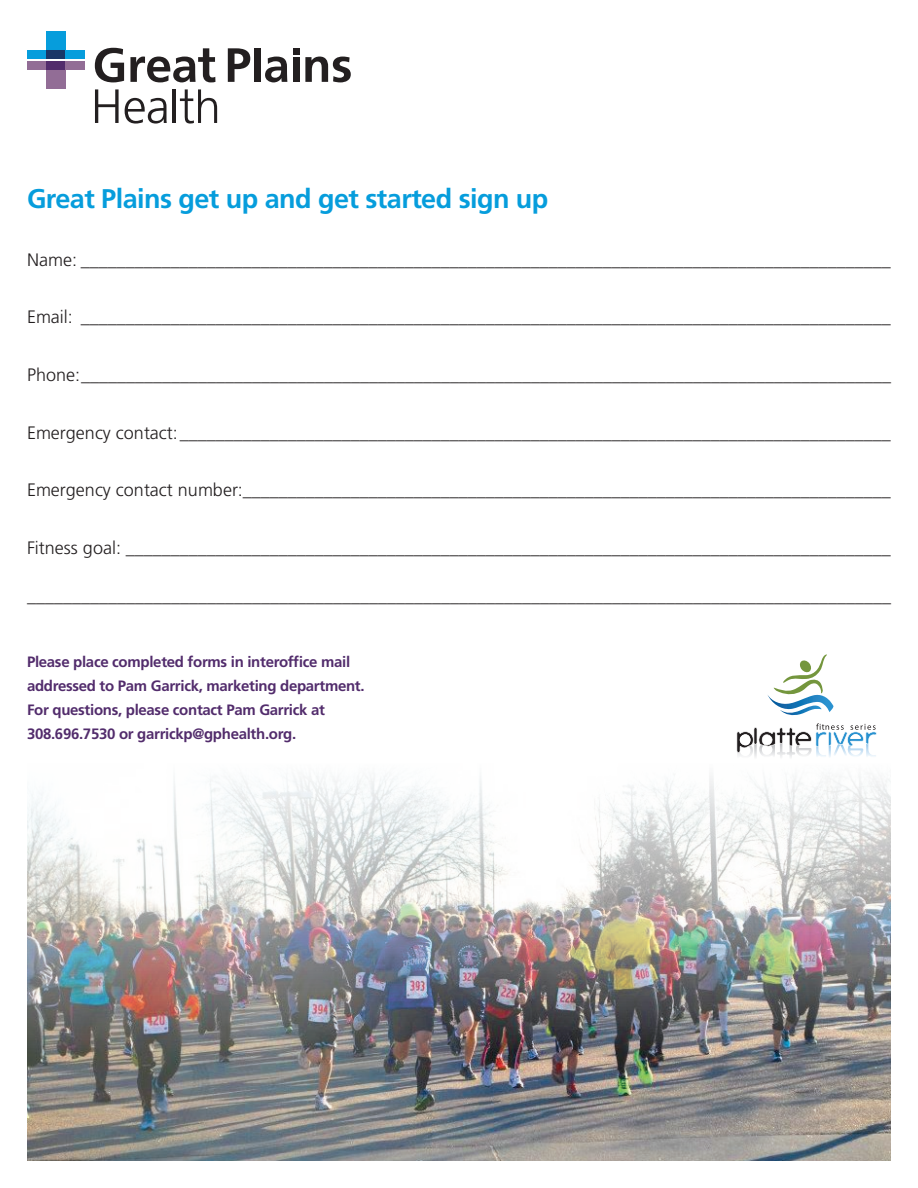
<style>
.page{position:relative;width:918px;height:1188px;background:#fff}
.page>*{position:absolute;margin:0;border:0;box-sizing:border-box;transform-origin:0 0}
.t1{font:700 27px "Frutiger LT Std";letter-spacing:-.02em;color:#069ddc}
.t2{font:300 18px "Frutiger LT Std";color:#231f20}
.t3{font:700 15px/24px "Frutiger LT Std";letter-spacing:-.02em;color:#522c6c}
</style>
<div class="page">
<img style="left:27px;top:776px;width:864px;height:385px">
<svg style="left:767px;top:654px;width:67px;height:62px"></svg>
<svg style="left:737px;top:723px;width:140px;height:35px"></svg>
<div style="left:46px;top:31px;width:20px;height:20px;background:#069ddc"></div>
<div style="left:46px;top:70px;width:20px;height:19px;background:#926d96"></div>
<div style="left:27px;top:51px;width:19px;height:8px;background:#069ddc"></div>
<div style="left:27px;top:61px;width:19px;height:9px;background:#926d96"></div>
<svg style="left:46px;top:51px;width:20px;height:8px"></svg>
<div style="left:46px;top:61px;width:20px;height:9px;background:#522c6c"></div>
<div style="left:66px;top:61px;width:19px;height:9px;background:#926d96"></div>
<div style="left:66px;top:51px;width:19px;height:8px;background:#069ddc"></div>
<svg style="left:95px;top:48px;width:29px;height:34px"></svg>
<svg style="left:130px;top:48px;width:85px;height:34px"></svg>
<svg style="left:228px;top:48px;width:22px;height:34px"></svg>
<div style="left:254px;top:48px;width:6px;height:34px;background:#231f20"></div>
<svg style="left:265px;top:57px;width:22px;height:25px"></svg>
<svg style="left:305px;top:57px;width:46px;height:25px"></svg>
<div style="left:293px;top:57px;width:6px;height:25px;background:#231f20"></div>
<svg style="left:293px;top:48px;width:6px;height:6px"></svg>
<svg style="left:95px;top:89px;width:24px;height:34px"></svg>
<svg style="left:125px;top:98px;width:42px;height:26px"></svg>
<hr style="left:173px;top:89px;width:3px;height:34px;background:#231f20">
<svg style="left:180px;top:89px;width:37px;height:35px"></svg>
<p class="t1" style="left:27px;top:183px;width:523px">Great Plains get up and get started sign up</p>
<p class="t2" style="left:27px;top:249px;width:865px">Name: __________________________________________________________________________________________</p>
<p class="t2" style="left:27px;top:307px;width:865px">Email: __________________________________________________________________________________________</p>
<p class="t2" style="left:27px;top:365px;width:865px">Phone:__________________________________________________________________________________________</p>
<p class="t2" style="left:27px;top:422px;width:865px">Emergency contact:_______________________________________________________________________________</p>
<p class="t2" style="left:27px;top:480px;width:865px">Emergency contact number:________________________________________________________________________</p>
<p class="t2" style="left:27px;top:537px;width:865px">Fitness goal: _____________________________________________________________________________________</p>
<p class="t2" style="left:27px;top:586px;width:865px">________________________________________________________________________________________________</p>
<p class="t3" style="left:27px;top:650px;width:339px">Please place completed forms in interoffice mail addressed to Pam Garrick, marketing department.<br>For questions, please contact Pam Garrick at 308.696.7530 or garrickp@gphealth.org.</p>
</div>
